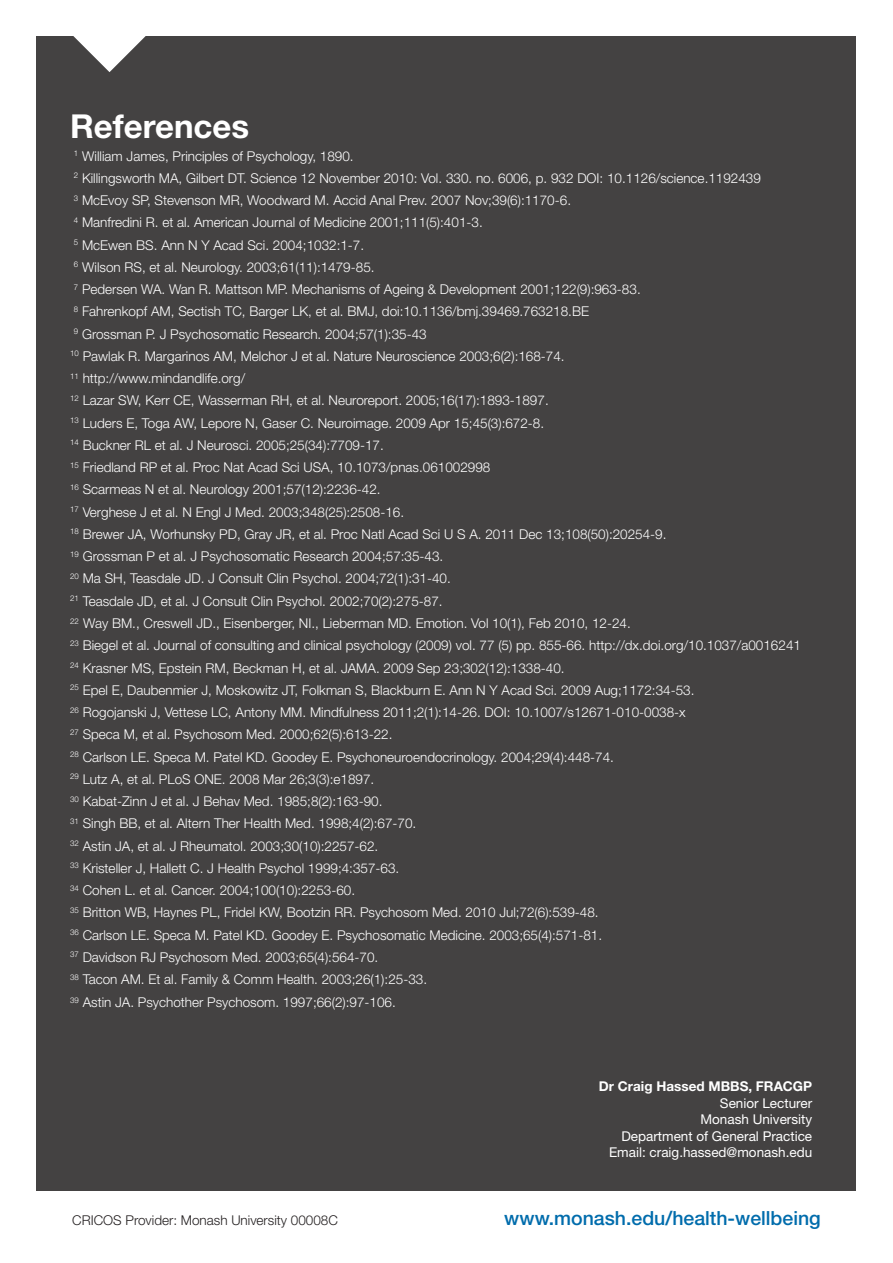
<style>
.page{position:relative;width:893px;height:1263px;background:#fff}
.page>*{position:absolute;margin:0;border:0;box-sizing:border-box;transform-origin:0 0}
.t1{font:700 33px "Helvetica Neue";color:#fff}
.t2{font:500 19.5px "Helvetica Neue";color:#006cac}
.t3{font:300 13.5px/22.4px "Helvetica Neue";color:#fff}
.t4{font:13.5px/16.5px "Helvetica Neue";color:#fff;text-align:right}
.t5{font:300 13.5px "Helvetica Neue";color:#231f20}
.t6{font:700 13.5px "Helvetica Neue";color:#fff}
</style>
<div class="page">
<div style="left:36px;top:36px;width:819px;height:1155px;background:#444242"></div>
<svg style="left:73px;top:36px;width:73px;height:36px"></svg>
<h1 class="t1" style="left:70px;top:106px;width:181px">References</h1>
<p class="t3" style="left:70px;top:144px;width:732px"><sup>1</sup> William James, Principles of Psychology, 1890.<br><sup>2</sup> Killingsworth MA, Gilbert DT. Science 12 November 2010: Vol. 330. no. 6006, p. 932 DOI: 10.1126/science.1192439<br><sup>3</sup> McEvoy SP, Stevenson MR, Woodward M. Accid Anal Prev. 2007 Nov;39(6):1170-6.<br><sup>4</sup> Manfredini R. et al. American Journal of Medicine 2001;111(5):401-3.<br><sup>5</sup> McEwen BS. Ann N Y Acad Sci. 2004;1032:1-7.<br><sup>6</sup> Wilson RS, et al. Neurology. 2003;61(11):1479-85.<br><sup>7</sup> Pedersen WA. Wan R. Mattson MP. Mechanisms of Ageing &amp; Development 2001;122(9):963-83.<br><sup>8</sup> Fahrenkopf AM, Sectish TC, Barger LK, et al. BMJ, doi:10.1136/bmj.39469.763218.BE<br><sup>9</sup> Grossman P. J Psychosomatic Research. 2004;57(1):35-43<br><sup>10</sup> Pawlak R. Margarinos AM, Melchor J et al. Nature Neuroscience 2003;6(2):168-74.<br><sup>11</sup> http://www.mindandlife.org/<br><sup>12</sup> Lazar SW, Kerr CE, Wasserman RH, et al. Neuroreport. 2005;16(17):1893-1897.<br><sup>13</sup> Luders E, Toga AW, Lepore N, Gaser C. Neuroimage. 2009 Apr 15;45(3):672-8.<br><sup>14</sup> Buckner RL et al. J Neurosci. 2005;25(34):7709-17.<br><sup>15</sup> Friedland RP et al. Proc Nat Acad Sci USA, 10.1073/pnas.061002998<br><sup>16</sup> Scarmeas N et al. Neurology 2001;57(12):2236-42.<br><sup>17</sup> Verghese J et al. N Engl J Med. 2003;348(25):2508-16.<br><sup>18</sup> Brewer JA, Worhunsky PD, Gray JR, et al. Proc Natl Acad Sci U S A. 2011 Dec 13;108(50):20254-9.<br><sup>19</sup> Grossman P et al. J Psychosomatic Research 2004;57:35-43.<br><sup>20</sup> Ma SH, Teasdale JD. J Consult Clin Psychol. 2004;72(1):31-40.<br><sup>21</sup> Teasdale JD, et al. J Consult Clin Psychol. 2002;70(2):275-87.<br><sup>22</sup> Way BM., Creswell JD., Eisenberger, NI., Lieberman MD. Emotion. Vol 10(1), Feb 2010, 12-24.<br><sup>23</sup> Biegel et al. Journal of consulting and clinical psychology (2009) vol. 77 (5) pp. 855-66. http://dx.doi.org/10.1037/a0016241<br><sup>24</sup> Krasner MS, Epstein RM, Beckman H, et al. JAMA. 2009 Sep 23;302(12):1338-40.<br><sup>25</sup> Epel E, Daubenmier J, Moskowitz JT, Folkman S, Blackburn E. Ann N Y Acad Sci. 2009 Aug;1172:34-53.<br><sup>26</sup> Rogojanski J, Vettese LC, Antony MM. Mindfulness 2011;2(1):14-26. DOI: 10.1007/s12671-010-0038-x<br><sup>27</sup> Speca M, et al. Psychosom Med. 2000;62(5):613-22.<br><sup>28</sup> Carlson LE. Speca M. Patel KD. Goodey E. Psychoneuroendocrinology. 2004;29(4):448-74.<br><sup>29</sup> Lutz A, et al. PLoS ONE. 2008 Mar 26;3(3):e1897.<br><sup>30</sup> Kabat-Zinn J et al. J Behav Med. 1985;8(2):163-90.<br><sup>31</sup> Singh BB, et al. Altern Ther Health Med. 1998;4(2):67-70.<br><sup>32</sup> Astin JA, et al. J Rheumatol. 2003;30(10):2257-62.<br><sup>33</sup> Kristeller J, Hallett C. J Health Psychol 1999;4:357-63.<br><sup>34</sup> Cohen L. et al. Cancer. 2004;100(10):2253-60.<br><sup>35</sup> Britton WB, Haynes PL, Fridel KW, Bootzin RR. Psychosom Med. 2010 Jul;72(6):539-48.<br><sup>36</sup> Carlson LE. Speca M. Patel KD. Goodey E. Psychosomatic Medicine. 2003;65(4):571-81.<br><sup>37</sup> Davidson RJ Psychosom Med. 2003;65(4):564-70.<br><sup>38</sup> Tacon AM. Et al. Family &amp; Comm Health. 2003;26(1):25-33.<br><sup>39</sup> Astin JA. Psychother Psychosom. 1997;66(2):97-106.</p>
<p class="t6" style="left:599px;top:1078px;width:215px">Dr Craig Hassed MBBS, FRACGP</p>
<p class="t4" style="left:609px;top:1094px;width:205px">Senior Lecturer<br>Monash University<br>Department of General Practice<br>Email: craig.hassed@monash.edu</p>
<p class="t5" style="left:72px;top:1212px;width:267px">CRICOS Provider: Monash University 00008C</p>
<h2 class="t2" style="left:504px;top:1206px;width:318px">www.monash.edu/health-wellbeing</h2>
</div>
